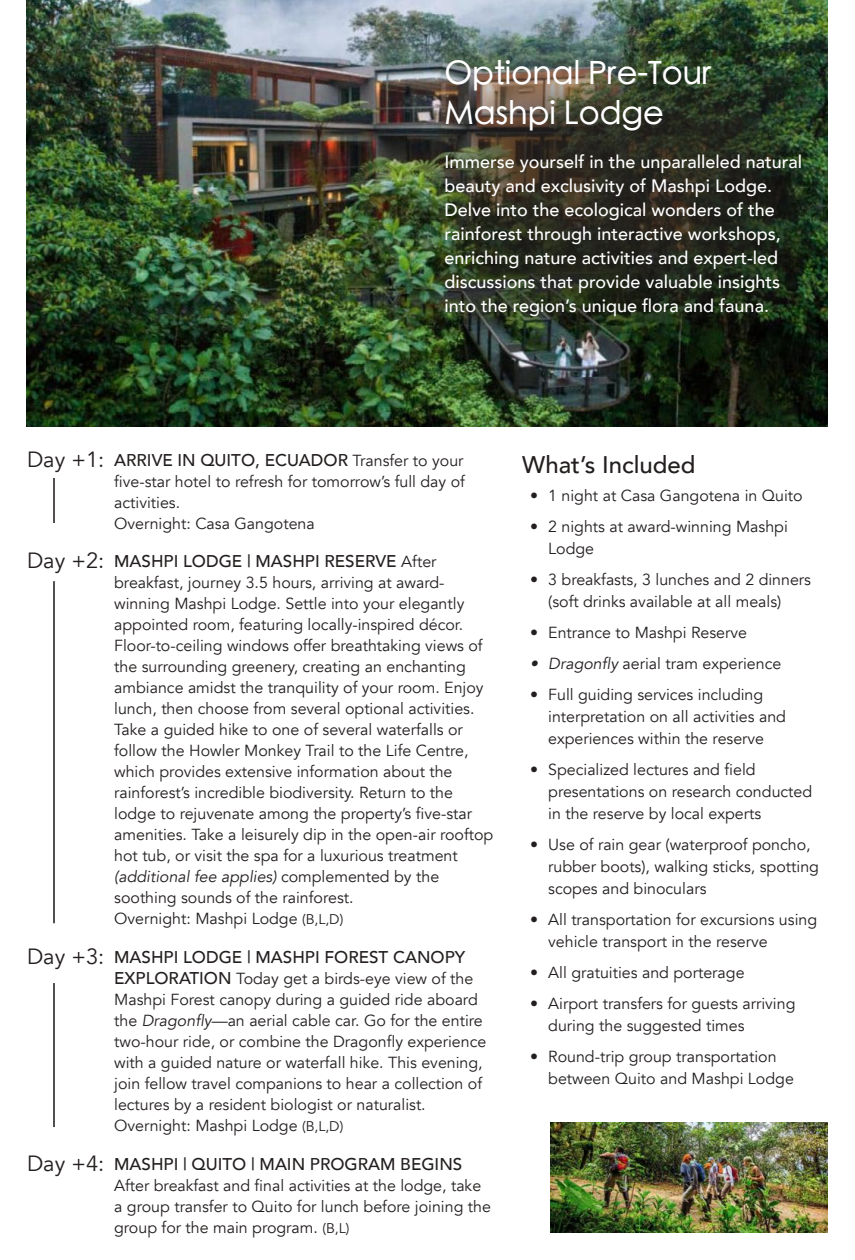
<style>
.page{position:relative;width:855px;height:1260px;background:#fff}
.page>*{position:absolute;margin:0;border:0;box-sizing:border-box;transform-origin:0 0}
.t1{font:500 32px/40px "ST Heiti TC";color:#fff}
.t2{font:500 24px "Avenir";color:#241f1f}
.t3{font:500 18px/24px "Avenir";color:#fff}
.t4{font:500 17px "Avenir";color:#241f1f}
.t5{font:16px/21px "Avenir";color:#241f1f}
.s1{font-weight:400;font-size:22px}
.s2{font-weight:400;font-size:16px}
.s3{font-style:italic}
.s4{font-size:14px}
.s5{font-weight:500;font-size:17px}
</style>
<div class="page">
<img style="left:26px;top:0;width:801px;height:426px">
<img style="left:433px;top:51px;width:378px;height:279px">
<hr style="left:54px;top:478px;width:1px;height:45px;background:#241f1f">
<hr style="left:53px;top:478px;width:1px;height:45px;background:#241f1f">
<hr style="left:54px;top:581px;width:1px;height:342px;background:#241f1f">
<hr style="left:53px;top:581px;width:1px;height:342px;background:#241f1f">
<hr style="left:54px;top:983px;width:1px;height:144px;background:#241f1f">
<hr style="left:53px;top:983px;width:1px;height:144px;background:#241f1f">
<img style="left:550px;top:1122px;width:278px;height:111px">
<h1 class="t1" style="left:445px;top:54px;width:269px">Optional Pre-Tour<br>Mashpi Lodge</h1>
<p class="t3" style="left:445px;top:149px;width:359px">Immerse yourself in the unparalleled natural beauty and exclusivity of Mashpi Lodge.<br>Delve into the ecological wonders of the rainforest through interactive workshops, enriching nature activities and expert-led discussions that provide valuable insights into the region’s unique flora and fauna.</p>
<p class="t4" style="left:27px;top:445px;width:438px"><span class="s1">Day +1:</span> ARRIVE IN QUITO, ECUADOR <span class="s2">Transfer to your</span></p>
<p class="t5" style="left:114px;top:471px;width:352px">five-star hotel to refresh for tomorrow’s full day of activities.<br>Overnight: Casa Gangotena</p>
<p class="t4" style="left:27px;top:546px;width:411px"><span class="s1">Day +2:</span> MASHPI LODGE | MASHPI RESERVE <span class="s2">After</span></p>
<p class="t5" style="left:114px;top:572px;width:381px">breakfast, journey 3.5 hours, arriving at award&shy;winning Mashpi Lodge. Settle into your elegantly appointed room, featuring locally-inspired décor.<br>Floor-to-ceiling windows offer breathtaking views of the surrounding greenery, creating an enchanting ambiance amidst the tranquility of your room. Enjoy lunch, then choose from several optional activities.<br>Take a guided hike to one of several waterfalls or follow the Howler Monkey Trail to the Life Centre, which provides extensive information about the rainforest’s incredible biodiversity. Return to the lodge to rejuvenate among the property’s five-star amenities. Take a leisurely dip in the open-air rooftop hot tub, or visit the spa for a luxurious treatment <span class="s3">(additional fee applies)</span> complemented by the soothing sounds of the rainforest.<br>Overnight: Mashpi Lodge <span class="s4">(B,L,D)</span></p>
<p class="t4" style="left:27px;top:943px;width:440px"><span class="s1">Day +3:</span> MASHPI LODGE | MASHPI FOREST CANOPY</p>
<p class="t5" style="left:114px;top:969px;width:374px"><span class="s5">EXPLORATION</span> Today get a birds-eye view of the Mashpi Forest canopy during a guided ride aboard the <span class="s3">Dragonfly</span>—an aerial cable car. Go for the entire two-hour ride, or combine the Dragonfly experience with a guided nature or waterfall hike. This evening, join fellow travel companions to hear a collection of lectures by a resident biologist or naturalist.<br>Overnight: Mashpi Lodge <span class="s4">(B,L,D)</span></p>
<p class="t4" style="left:27px;top:1150px;width:437px"><span class="s1">Day +4:</span> MASHPI | QUITO | MAIN PROGRAM BEGINS</p>
<p class="t5" style="left:114px;top:1176px;width:378px">After breakfast and final activities at the lodge, take a group transfer to Quito for lunch before joining the group for the main program. <span class="s4">(B,L)</span></p>
<h2 class="t2" style="left:522px;top:444px;width:175px">What’s Included</h2>
<p class="t5" style="left:530px;top:485px;width:274px">• 1 night at Casa Gangotena in Quito</p>
<p class="t5" style="left:548px;top:516px;width:241px;line-height:22px;text-indent:-18px">• 2 nights at award-winning Mashpi<br>Lodge</p>
<p class="t5" style="left:548px;top:569px;width:264px;line-height:22px;text-indent:-18px">• 3 breakfasts, 3 lunches and 2 dinners (soft drinks available at all meals)</p>
<p class="t5" style="left:530px;top:622px;width:218px">• Entrance to Mashpi Reserve</p>
<p class="t5" style="left:530px;top:653px;width:253px"><span class="s3">• Dragonfly</span> aerial tram experience</p>
<p class="t5" style="left:548px;top:684px;width:239px;line-height:22px;text-indent:-18px">• Full guiding services including interpretation on all activities and experiences within the reserve</p>
<p class="t5" style="left:548px;top:759px;width:266px;line-height:22px;text-indent:-18px">• Specialized lectures and field presentations on research conducted in the reserve by local experts</p>
<p class="t5" style="left:548px;top:834px;width:272px;line-height:22px;text-indent:-18px">• Use of rain gear (waterproof poncho, rubber boots), walking sticks, spotting scopes and binoculars</p>
<p class="t5" style="left:548px;top:909px;width:270px;line-height:22px;text-indent:-18px">• All transportation for excursions using vehicle transport in the reserve</p>
<p class="t5" style="left:530px;top:962px;width:216px">• All gratuities and porterage</p>
<p class="t5" style="left:548px;top:993px;width:249px;line-height:22px;text-indent:-18px">• Airport transfers for guests arriving during the suggested times</p>
<p class="t5" style="left:548px;top:1046px;width:247px;line-height:22px;text-indent:-18px">• Round-trip group transportation between Quito and Mashpi Lodge</p>
</div>
